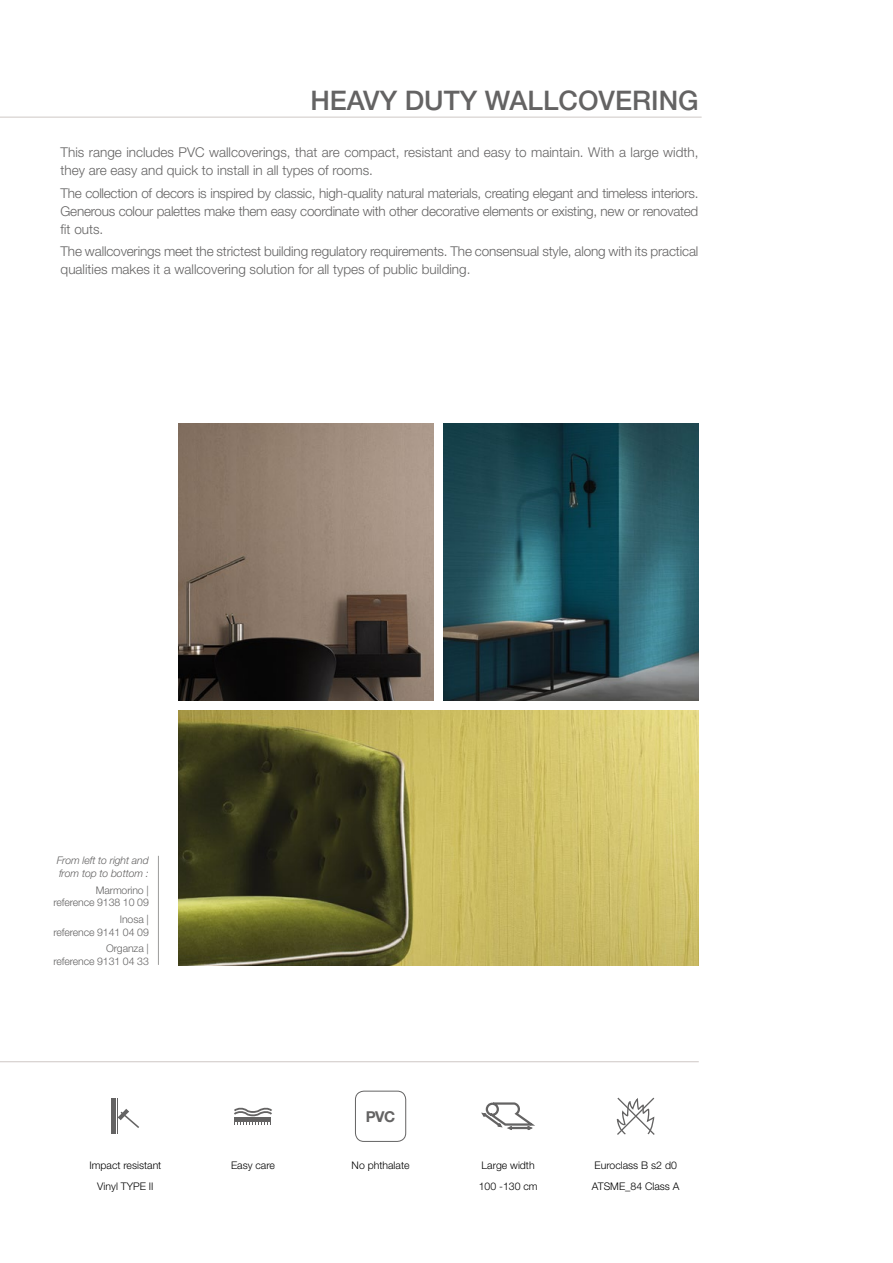
<style>
.page{position:relative;width:893px;height:1263px;background:#fff}
.page>*{position:absolute;margin:0;border:0;box-sizing:border-box;transform-origin:0 0}
.t1{font:500 27px "Helvetica Neue";color:#646363}
.t2{font:700 15px "Helvetica Neue";color:#646363}
.t3{font:300 13.5px/18px "Helvetica Neue";color:#646363}
.t4{font:300 10.5px/21px "Helvetica Neue";color:#000}
.t5{font:300 10.5px/12.6px "Helvetica Neue";letter-spacing:-.01em;color:#646363;text-align:right}
.t6{font:italic 300 10.5px/12.6px "Helvetica Neue";letter-spacing:-.01em;color:#646363}
</style>
<div class="page">
<hr style="left:112px;top:1099px;width:4px;height:35px;background:#646363">
<hr style="left:117px;top:1099px;width:1px;height:35px;background:#646363">
<svg style="left:118px;top:1109px;width:21px;height:19px"></svg>
<svg style="left:234px;top:1107px;width:38px;height:18px"></svg>
<div style="left:355px;top:1091px;width:51px;height:51px;border:1px solid #646363;border-radius:9px"></div>
<svg style="left:481px;top:1102px;width:54px;height:28px"></svg>
<svg style="left:616px;top:1097px;width:39px;height:38px"></svg>
<hr style="left:0;top:1061px;width:699px;height:1px;background:#cec8c5">
<hr style="left:0;top:117px;width:702px;height:1px;background:#cec8c5">
<img style="left:179px;top:710px;width:520px;height:255px">
<img style="left:443px;top:423px;width:256px;height:277px">
<hr style="left:158px;top:856px;width:1px;height:109px;background:#9d9d9c">
<img style="left:179px;top:423px;width:255px;height:277px">
<h1 class="t1" style="left:310px;top:85px;width:390px">HEAVY DUTY WALLCOVERING</h1>
<p class="t3" style="left:61px;top:143px;width:639px">This range includes PVC wallcoverings, that are compact, resistant and easy to maintain. With a large width, they are easy and quick to install in all types of rooms.</p>
<p class="t3" style="left:61px;top:183px;width:639px;text-align:justify">The collection of decors is inspired by classic, high-quality natural materials, creating elegant and timeless interiors.<br>Generous colour palettes make them easy coordinate with other decorative elements or existing, new or renovated fit outs.</p>
<p class="t3" style="left:61px;top:242px;width:639px">The wallcoverings meet the strictest building regulatory requirements. The consensual style, along with its practical qualities makes it a wallcovering solution for all types of public building.</p>
<p class="t6" style="left:57px;top:854px;width:94px">From left to right and from top to bottom :</p>
<p class="t5" style="left:54px;top:883px;width:97px">Marmorino | reference 9138 10 09</p>
<p class="t5" style="left:54px;top:913px;width:97px">Inosa |<br>reference 9141 04 09</p>
<p class="t5" style="left:54px;top:942px;width:97px">Organza |<br>reference 9131 04 33</p>
<p class="t2" style="left:366px;top:1107px;width:31px">PVC</p>
<p class="t4" style="left:89px;top:1154px;width:73px;text-align:center">Impact resistant<br>Vinyl TYPE II</p>
<p class="t4" style="left:231px;top:1154px;width:45px">Easy care</p>
<p class="t4" style="left:352px;top:1154px;width:59px">No phthalate</p>
<p class="t4" style="left:479px;top:1154px;width:60px">Large width<br>100 -130 cm</p>
<p class="t4" style="left:592px;top:1154px;width:89px">Euroclass B s2 d0<br>ATSME_84 Class A</p>
</div>
